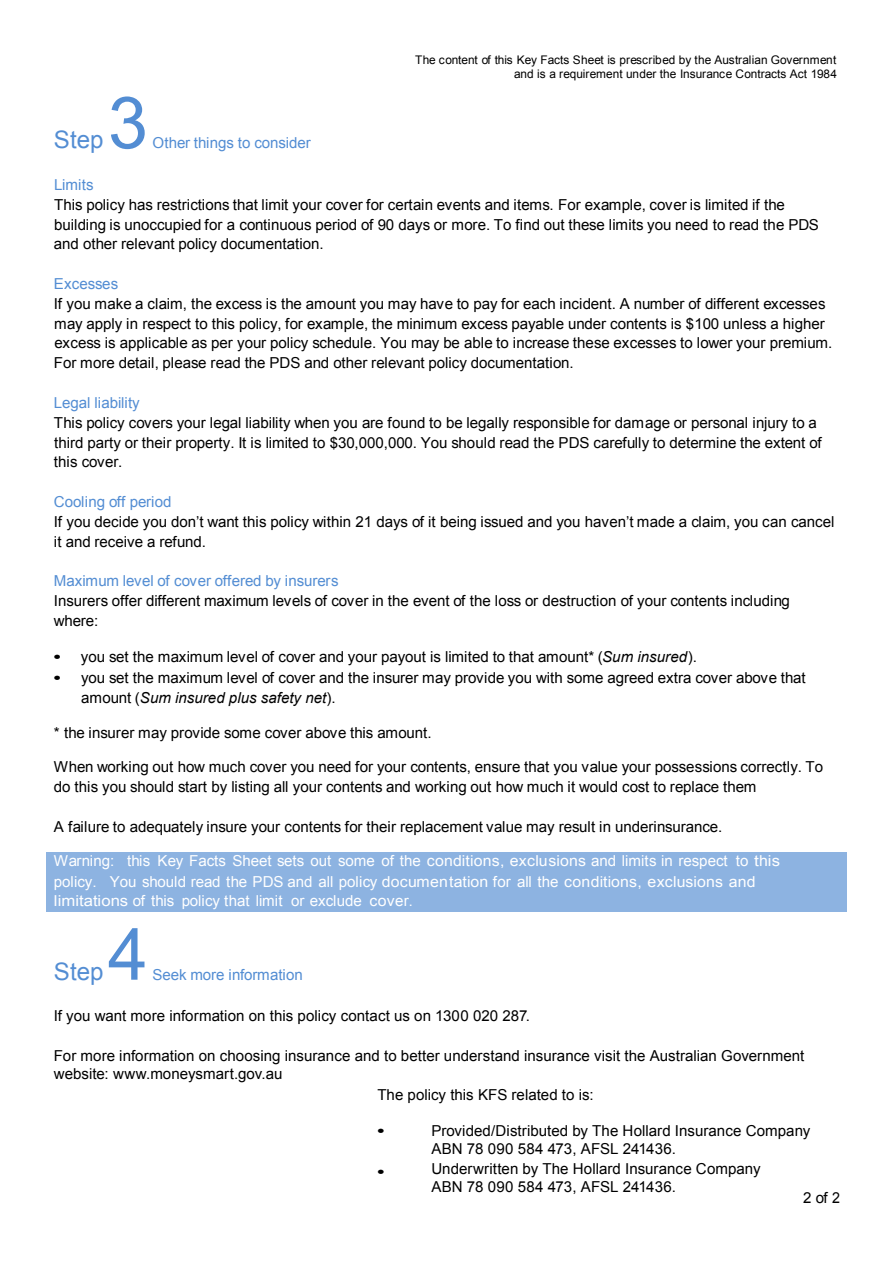
<style>
.page{position:relative;width:893px;height:1263px;background:#fff}
.page>*{position:absolute;margin:0;border:0;box-sizing:border-box;transform-origin:0 0}
.t1{font:72px "Arial";color:#538dd3}
.t2{font:24.15px "Arial";letter-spacing:.005em;color:#538dd3}
.t3{font:15.15px/19.8px "Arial";letter-spacing:-.005em;color:#000}
.t4{font:15.15px/20.1px "Arial";color:#fff}
.t5{font:15.15px "Arial";letter-spacing:-.01em;color:#538dd3}
.t6{font:700 15.15px/20.9px "Arial";color:#000;scale:1.29 1}
.t7{font:11.85px/13.6px "Arial";letter-spacing:-.005em;color:#000;text-align:right}
.s1{color:#538dd3}
.s2{font-style:italic}
</style>
<div class="page">
<div style="left:46px;top:852px;width:800px;height:60px;background:#8db3e1"></div>
<p class="t7" style="left:415px;top:54px;width:423px">The content of this Key Facts Sheet is prescribed by the Australian Government and is a requirement under the Insurance Contracts Act 1984</p>
<p class="t1" style="left:108px;top:76px;width:42px">3</p>
<p class="t2" style="left:54px;top:124px;width:51px">Step</p>
<p class="t5" style="left:153px;top:133px;width:160px">Other things to consider</p>
<p class="t3" style="left:54px;top:175px;width:766px"><span class="s1">Limits<br></span>This policy has restrictions that limit your cover for certain events and items. For example, cover is limited if the building is unoccupied for a continuous period of 90 days or more. To find out these limits you need to read the PDS and other relevant policy documentation.</p>
<p class="t3" style="left:54px;top:274px;width:780px"><span class="s1">Excesses<br></span>If you make a claim, the excess is the amount you may have to pay for each incident. A number of different excesses may apply in respect to this policy, for example, the minimum excess payable under contents is $100 unless a higher excess is applicable as per your policy schedule. You may be able to increase these excesses to lower your premium.<br>For more detail, please read the PDS and other relevant policy documentation.</p>
<p class="t3" style="left:54px;top:393px;width:769px"><span class="s1">Legal liability<br></span>This policy covers your legal liability when you are found to be legally responsible for damage or personal injury to a third party or their property. It is limited to $30,000,000. You should read the PDS carefully to determine the extent of this cover.</p>
<p class="t3" style="left:54px;top:492px;width:782px"><span class="s1">Cooling off period<br></span>If you decide you don’t want this policy within 21 days of it being issued and you haven’t made a claim, you can cancel it and receive a refund.</p>
<p class="t3" style="left:54px;top:571px;width:737px"><span class="s1">Maximum level of cover offered by insurers<br></span>Insurers offer different maximum levels of cover in the event of the loss or destruction of your contents including where:</p>
<p class="t6" style="left:54px;top:647px;width:7px">• •</p>
<p class="t3" style="left:81px;top:647px;width:726px;line-height:20.2px">you set the maximum level of cover and your payout is limited to that amount* (<span class="s2">Sum insured</span>).<br>you set the maximum level of cover and the insurer may provide you with some agreed extra cover above that amount (<span class="s2">Sum insured plus safety net</span>).</p>
<p class="t3" style="left:54px;top:722px;width:379px">* the insurer may provide some cover above this amount.</p>
<p class="t3" style="left:54px;top:757px;width:771px">When working out how much cover you need for your contents, ensure that you value your possessions correctly. To do this you should start by listing all your contents and working out how much it would cost to replace them</p>
<p class="t3" style="left:54px;top:817px;width:670px">A failure to adequately insure your contents for their replacement value may result in underinsurance.</p>
<p class="t4" style="left:54px;top:851px;width:728px">Warning: this Key Facts Sheet sets out some of the conditions, exclusions and limits in respect to this policy. You should read the PDS and all policy documentation for all the conditions, exclusions and limitations of this policy that limit or exclude cover.</p>
<p class="t1" style="left:108px;top:907px;width:42px">4</p>
<p class="t2" style="left:54px;top:955px;width:51px">Step</p>
<p class="t5" style="left:153px;top:964px;width:152px">Seek more information</p>
<p class="t3" style="left:54px;top:1006px;width:478px">If you want more information on this policy contact us on 1300 020 287.</p>
<p class="t3" style="left:54px;top:1047px;width:752px;line-height:18.1px">For more information on choosing insurance and to better understand insurance visit the Australian Government website: www.moneysmart.gov.au</p>
<p class="t3" style="left:377px;top:1085px;width:218px">The policy this KFS related to is:</p>
<p class="t3" style="left:431px;top:1122px;width:380px;line-height:18.1px">Provided/Distributed by The Hollard Insurance Company<br>ABN 78 090 584 473, AFSL 241436.</p>
<p class="t3" style="left:431px;top:1159px;width:331px;line-height:18.1px">Underwritten by The Hollard Insurance Company<br>ABN 78 090 584 473, AFSL 241436.</p>
<p class="t6" style="left:377px;top:1121px;width:7px">•</p>
<p class="t6" style="left:377px;top:1161px;width:7px">•</p>
<p class="t3" style="left:803px;top:1188px;width:39px">2of2</p>
</div>
